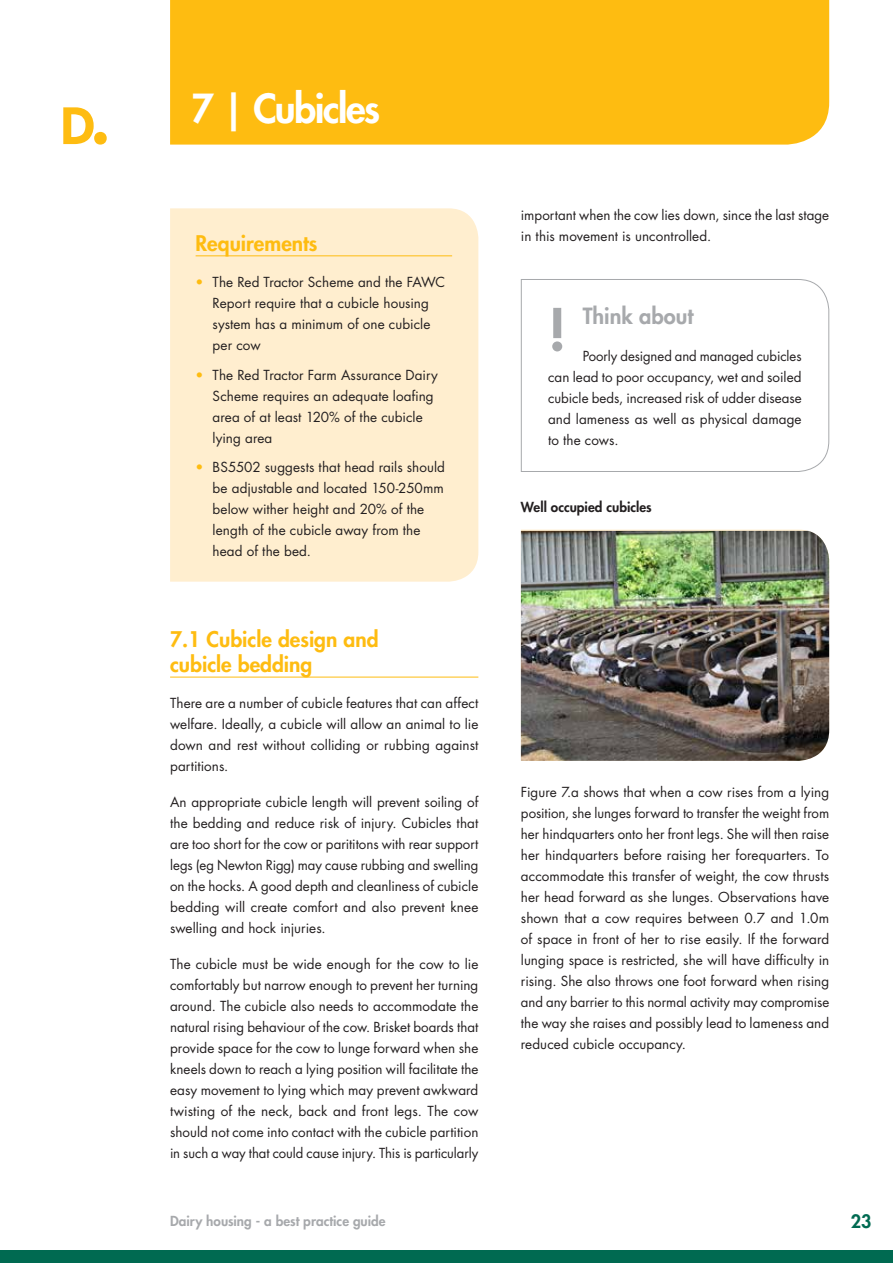
<style>
.page{position:relative;width:893px;height:1263px;background:#fff}
.page>*{position:absolute;margin:0;border:0;box-sizing:border-box;transform-origin:0 0}
.t1{font:800 56.4px "Futura Std";color:#a7a9ac}
.t2{font:800 39px "Futura Std";letter-spacing:-.04em;color:#fff}
.t3{font:800 21.75px "Futura Std";color:#a7a9ac}
.t4{font:800 21px/25.2px "Futura Std";color:#febc11}
.t5{font:800 18px "Futura Std";color:#006a51}
.t6{font:13.5px/21px "Futura Std";letter-spacing:.005em;color:#231f20;text-align:justify}
.t7{font:800 13.5px "Futura Std";letter-spacing:.005em;color:#a7a9ac}
.t8{font:800 13.5px "Futura Std";color:#231f20}
.s1{color:#febc11}
</style>
<div class="page">
<svg style="left:63px;top:107px;width:31px;height:37px"></svg>
<div style="left:94px;top:132px;width:13px;height:13px;background:#febc11;border-radius:50%"></div>
<div style="left:0;top:1250px;width:893px;height:13px;background:#006a51"></div>
<div style="left:170px;top:0;width:659px;height:145px;background:#febc11"></div>
<hr style="left:170px;top:677px;width:308px;height:1px;background:#febc11">
<div style="left:170px;top:208px;width:308px;height:374px;background:#ffeecf"></div>
<hr style="left:196px;top:255px;width:256px;height:1px;background:#febc11">
<svg style="left:520px;top:279px;width:310px;height:193px"></svg>
<img style="left:521px;top:531px;width:308px;height:230px">
<h2 class="t2" style="left:191px;top:84px;width:190px">7 | Cubicles</h2>
<h3 class="t4" style="left:196px;top:231px;width:123px">Requirements</h3>
<p class="t6" style="left:213px;top:272px;width:234px;text-align:left;text-indent:-17px"><span class="s1">•</span> The Red Tractor Scheme and the FAWC<br>Report require that a cubicle housing system has a minimum of one cubicle per cow</p>
<p class="t6" style="left:213px;top:364px;width:227px;text-align:left;text-indent:-17px"><span class="s1">•</span> The Red Tractor Farm Assurance Dairy<br>Scheme requires an adequate loafing area of at least 120% of the cubicle lying area</p>
<p class="t6" style="left:213px;top:457px;width:234px;text-align:left;text-indent:-17px"><span class="s1">•</span> BS5502 suggests that head rails should be adjustable and located 150-250mm below wither height and 20% of the length of the cubicle away from the head of the bed.</p>
<h3 class="t4" style="left:170px;top:627px;width:210px">7.1 Cubicle design and cubicle bedding</h3>
<p class="t6" style="left:170px;top:693px;width:310px">There are a number of cubicle features that can affect welfare. Ideally, a cubicle will allow an animal to lie down and rest without colliding or rubbing against partitions.</p>
<p class="t6" style="left:170px;top:792px;width:310px">An appropriate cubicle length will prevent soiling of the bedding and reduce risk of injury. Cubicles that are too short for the cow or parititons with rear support legs (eg Newton Rigg) may cause rubbing and swelling on the hocks. A good depth and cleanliness of cubicle bedding will create comfort and also prevent knee swelling and hock injuries.</p>
<p class="t6" style="left:170px;top:954px;width:310px">The cubicle must be wide enough for the cow to lie comfortably but narrow enough to prevent her turning around. The cubicle also needs to accommodate the natural rising behaviour of the cow. Brisket boards that provide space for the cow to lunge forward when she kneels down to reach a lying position will facilitate the easy movement to lying which may prevent awkward twisting of the neck, back and front legs. The cow should not come into contact with the cubicle partition in such a way that could cause injury. This is particularly</p>
<p class="t6" style="left:521px;top:204px;width:310px">important when the cow lies down, since the last stage in this movement is uncontrolled.</p>
<h1 class="t1" style="left:548px;top:294px;width:20px">!</h1>
<h3 class="t3" style="left:583px;top:302px;width:112px">Think about</h3>
<p class="t6" style="left:548px;top:345px;width:255px;text-indent:35px">Poorly designed and managed cubicles can lead to poor occupancy, wet and soiled cubicle beds, increased risk of udder disease and lameness as well as physical damage to the cows.</p>
<p class="t8" style="left:521px;top:498px;width:132px">Well occupied cubicles</p>
<p class="t6" style="left:521px;top:781px;width:310px">Figure 7.a shows that when a cow rises from a lying position, she lunges forward to transfer the weight from her hindquarters onto her front legs. She will then raise her hindquarters before raising her forequarters. To accommodate this transfer of weight, the cow thrusts her head forward as she lunges. Observations have shown that a cow requires between 0.7 and 1.0m of space in front of her to rise easily. If the forward lunging space is restricted, she will have difficulty in rising. She also throws one foot forward when rising and any barrier to this normal activity may compromise the way she raises and possibly lead to lameness and reduced cubicle occupancy.</p>
<p class="t7" style="left:170px;top:1212px;width:217px">Dairy housing - a best practice guide</p>
<h3 class="t5" style="left:851px;top:1210px;width:22px">23</h3>
</div>
